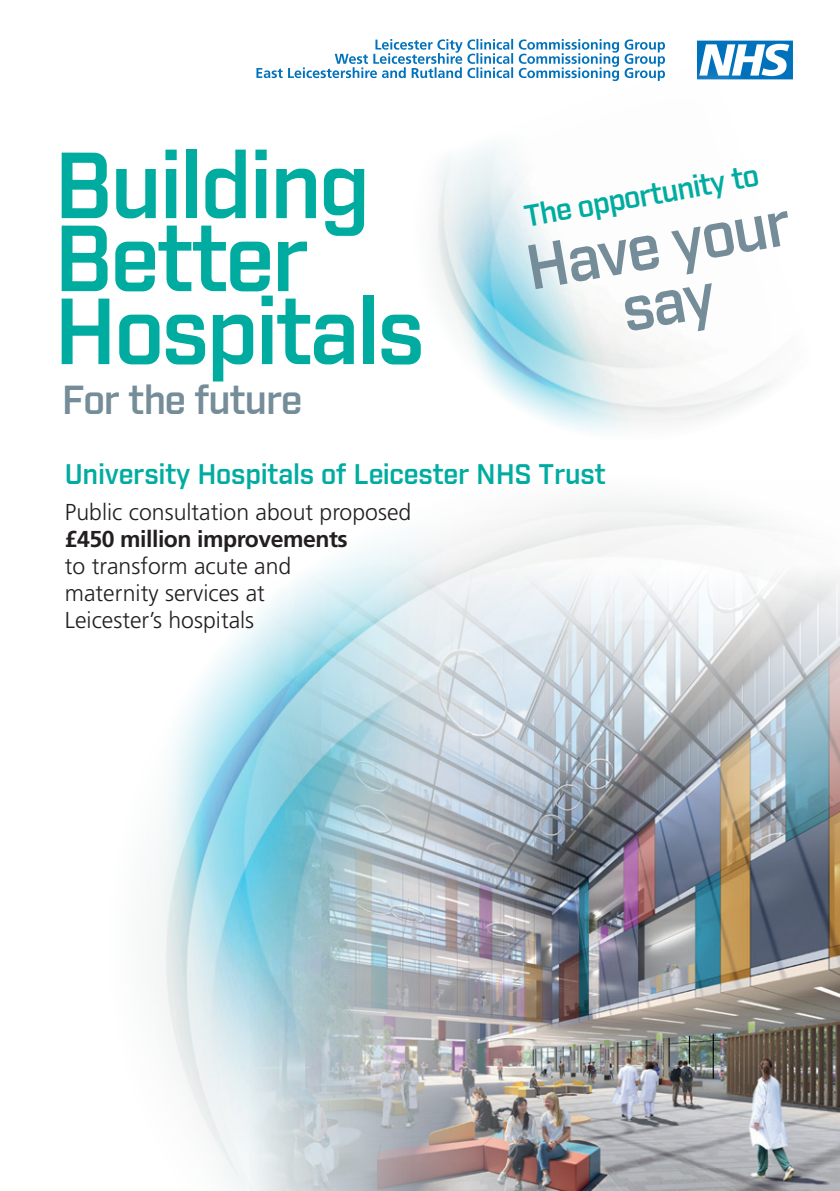
<style>
.page{position:relative;width:840px;height:1191px;background:#fff}
.page>*{position:absolute;margin:0;border:0;box-sizing:border-box;transform-origin:0 0}
.t1{font:600 91px/73px "Industry";letter-spacing:-.03em;color:#00aca0}
.t2{font:600 61.4px/57.8px "Industry";color:#758c99;text-align:center}
.t3{font:600 39.4px "Industry";letter-spacing:-.03em;color:#758c99}
.t4{font:600 29.6px "Industry";color:#00aca0}
.t5{font:600 27.6px "Industry";letter-spacing:-.01em;color:#00aca0}
.t6{font:300 23px/26.8px "Frutiger LT Std";color:#231f20}
.t7{font:700 23px "Frutiger LT Std";letter-spacing:-.02em;color:#231f20}
</style>
<div class="page">
<img style="left:150px;top:629px;width:99px;height:562px">
<img style="left:249px;top:499px;width:590px;height:692px">
<svg style="left:697px;top:41px;width:95px;height:16px"></svg>
<svg style="left:256px;top:39px;width:408px;height:40px"></svg>
<img style="left:406px;top:57px;width:387px;height:374px">
<h1 class="t1" style="left:54px;top:153px;width:372px">Building<br>Better<br>Hospitals</h1>
<h3 class="t3" style="left:62px;top:376px;width:242px">For the future</h3>
<p class="t4" style="left:521px;top:199px;width:239px;rotate:-10deg">The opportunity to</p>
<h2 class="t2" style="left:522px;top:242px;width:269px;rotate:-10deg">Have your say</h2>
<p class="t5" style="left:65px;top:457px;width:542px">University Hospitals of Leicester NHS Trust</p>
<p class="t6" style="left:65px;top:499px;width:348px">Public consultation about proposed</p>
<p class="t7" style="left:65px;top:525px;width:284px">£450 million improvements</p>
<p class="t6" style="left:65px;top:553px;width:228px">to transform acute and maternity services at<br>Leicester’s hospitals</p>
</div>
